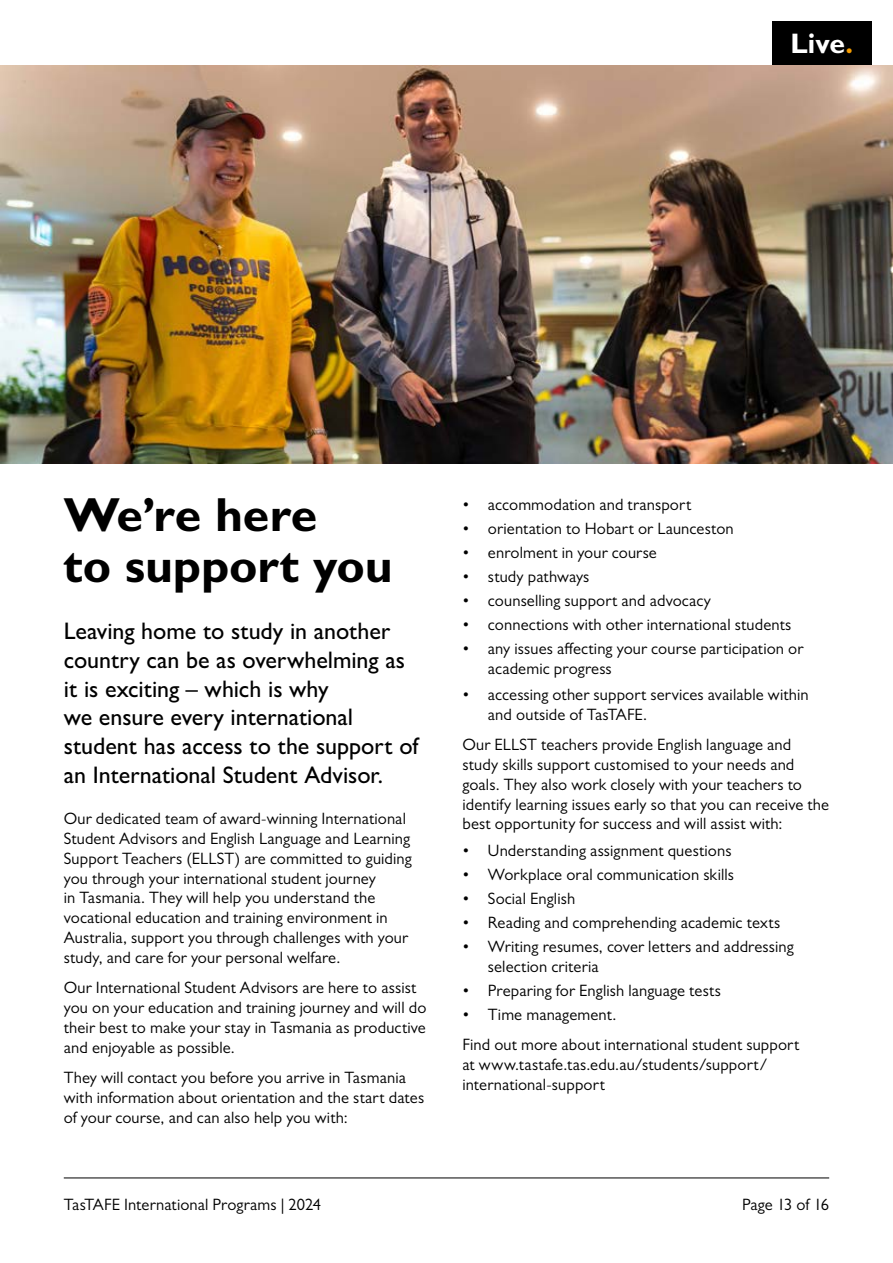
<style>
.page{position:relative;width:893px;height:1263px;background:#fff}
.page>*{position:absolute;margin:0;border:0;box-sizing:border-box;transform-origin:0 0}
.t1{font:700 48px/51px "Gill Sans MT Pro";letter-spacing:-.005em;color:#000}
.t2{font:700 28.35px "Gill Sans MT Pro";color:#fff}
.t3{font:500 24px/28.8px "Gill Sans MT Pro";color:#000}
.t4{font:16.5px/19.8px "Gill Sans MT Pro";letter-spacing:.01em;color:#000}
.s1{color:#f59c00}
</style>
<div class="page">
<div style="left:772px;top:21px;width:100px;height:44px;background:#000"></div>
<img style="left:0;top:65px;width:893px;height:398px">
<hr style="left:64px;top:1177px;width:765px;height:1px;background:#000">
<h2 class="t2" style="left:791px;top:26px;width:64px">Live<span class="s1">.</span></h2>
<h1 class="t1" style="left:64px;top:488px;width:330px">We’re here<br>to support you</h1>
<h3 class="t3" style="left:64px;top:616px;width:356px">Leaving home to study in another country can be as overwhelming as it is exciting – which is why<br>we ensure every international student has access to the support of an International Student Advisor.</h3>
<p class="t4" style="left:64px;top:808px;width:350px">Our dedicated team of award-winning International Student Advisors and English Language and Learning Support Teachers (ELLST) are committed to guiding you through your international student journey<br>in Tasmania. They will help you understand the vocational education and training environment in Australia, support you through challenges with your study, and care for your personal welfare.</p>
<p class="t4" style="left:64px;top:977px;width:364px">Our International Student Advisors are here to assist you on your education and training journey and will do their best to make your stay in Tasmania as productive and enjoyable as possible.</p>
<p class="t4" style="left:64px;top:1067px;width:362px">They will contact you before you arrive in Tasmania with information about orientation and the start dates of your course, and can also help you with:</p>
<p class="t4" style="left:462px;top:494px;width:230px">• accommodation and transport</p>
<p class="t4" style="left:462px;top:518px;width:273px">• orientation to Hobart or Launceston</p>
<p class="t4" style="left:462px;top:542px;width:196px">• enrolment in your course</p>
<p class="t4" style="left:462px;top:566px;width:129px">• study pathways</p>
<p class="t4" style="left:462px;top:590px;width:250px">• counselling support and advocacy</p>
<p class="t4" style="left:462px;top:614px;width:330px">• connections with other international students</p>
<p class="t4" style="left:488px;top:638px;width:317px;text-indent:-26px">• any issues affecting your course participation or academic progress</p>
<p class="t4" style="left:488px;top:684px;width:322px;text-indent:-26px">• accessing other support services available within and outside of TasTAFE.</p>
<p class="t4" style="left:462px;top:734px;width:368px">Our ELLST teachers provide English language and study skills support customised to your needs and goals. They also work closely with your teachers to identify learning issues early so that you can receive the best opportunity for success and will assist with:</p>
<p class="t4" style="left:462px;top:840px;width:271px">• Understanding assignment questions</p>
<p class="t4" style="left:462px;top:864px;width:273px">• Workplace oral communication skills</p>
<p class="t4" style="left:462px;top:888px;width:114px">• Social English</p>
<p class="t4" style="left:462px;top:912px;width:319px">• Reading and comprehending academic texts</p>
<p class="t4" style="left:488px;top:936px;width:307px;text-indent:-26px">• Writing resumes, cover letters and addressing selection criteria</p>
<p class="t4" style="left:462px;top:980px;width:260px">• Preparing for English language tests</p>
<p class="t4" style="left:462px;top:999px;width:338px;line-height:30.5px">• Time management.<br>Find out more about international student support</p>
<p class="t4" style="left:462px;top:1054px;width:307px">at www.tastafe.tas.edu.au/students/support/ international-support</p>
<p class="t4" style="left:64px;top:1195px;width:259px">TasTAFE International Programs | 2024</p>
<p class="t4" style="left:742px;top:1195px;width:89px">Page 13 of 16</p>
</div>
